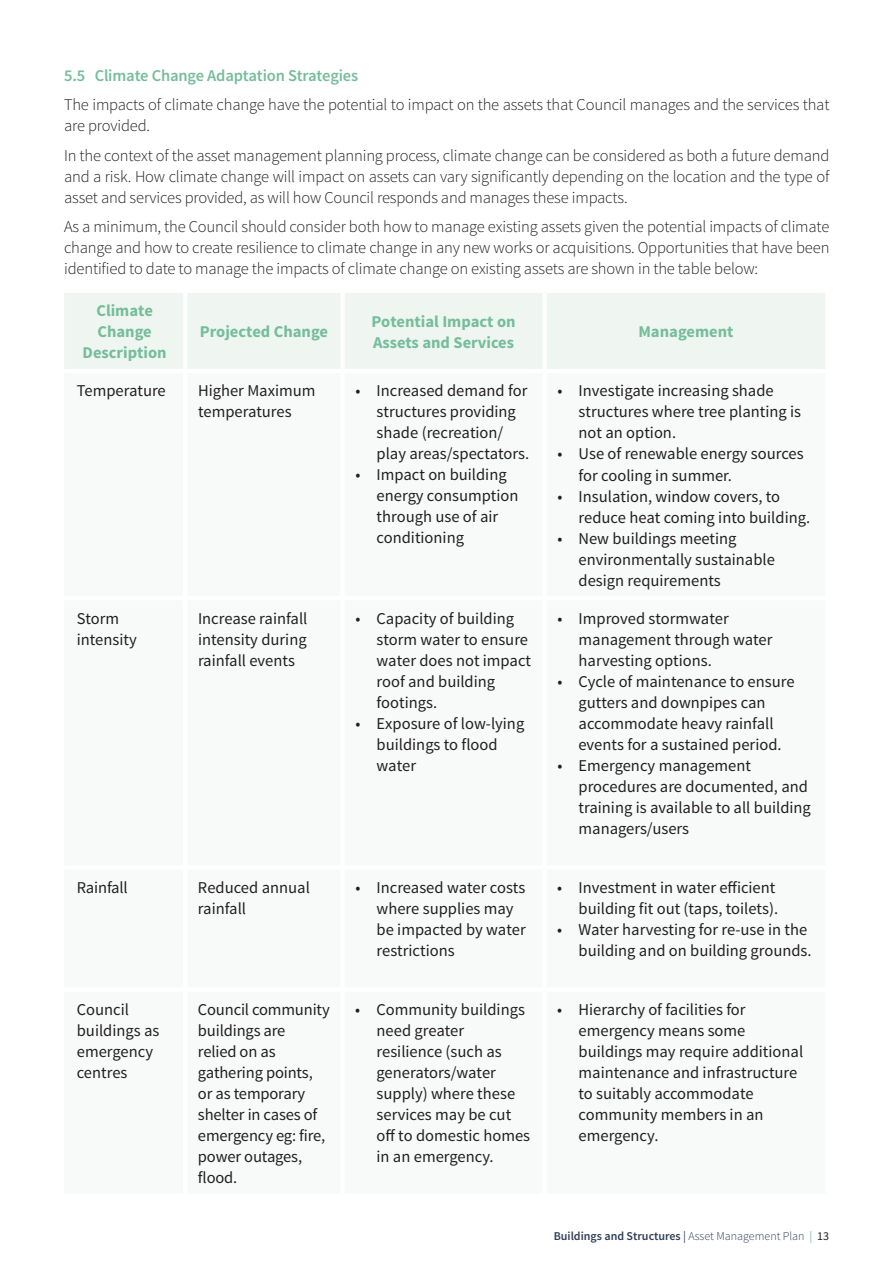
<style>
.page{position:relative;width:893px;height:1263px;background:#fff}
.page>*{position:absolute;margin:0;border:0;box-sizing:border-box;transform-origin:0 0}
.t1{font:16.5px/21px "Source Sans Pro";color:#231f20}
.t2{font:300 16.5px/21px "Source Sans Pro";letter-spacing:-.01em;color:#231f20;text-align:justify}
.t3{font:700 16.5px/21px "Source Sans Pro";color:#76bd9a;text-align:center}
.t4{font:600 16.5px "Source Sans Pro";letter-spacing:-.01em;color:#76bd9a}
.t5{font:600 12px "Source Sans Pro";color:#2d3d55}
.s1{font-weight:400}
.s2{font-weight:300}
.s3{font-weight:400;color:#76bd9a}
.s4{font-weight:400;color:#231f20}
</style>
<div class="page">
<div style="left:64px;top:293px;width:761px;height:76px;background:#eff6f2"></div>
<hr style="left:183px;top:293px;width:4px;height:76px;background:#fff">
<div style="left:340px;top:293px;width:5px;height:76px;background:#fff"></div>
<div style="left:542px;top:293px;width:5px;height:76px;background:#fff"></div>
<p class="t4" style="left:64px;top:65px;width:296px">5.5 Climate Change Adaptation Strategies</p>
<p class="t2" style="left:64px;top:94px;width:767px">The impacts of climate change have the potential to impact on the assets that Council manages and the services that are provided.</p>
<p class="t2" style="left:64px;top:145px;width:767px">In the context of the asset management planning process, climate change can be considered as both a future demand and a risk. How climate change will impact on assets can vary significantly depending on the location and the type of asset and services provided, as will how Council responds and manages these impacts.</p>
<p class="t2" style="left:64px;top:216px;width:767px">As a minimum, the Council should consider both how to manage existing assets given the potential impacts of climate change and how to create resilience to climate change in any new works or acquisitions. Opportunities that have been identified to date to manage the impacts of climate change on existing assets are shown in the table below:</p>
<p class="t3" style="left:83px;top:301px;width:86px">Climate<br>Change<br>Description</p>
<p class="t3" style="left:200px;top:322px;width:130px">Projected Change</p>
<p class="t3" style="left:372px;top:311px;width:145px;text-align:left">Potential Impact on<br>Assets and Services</p>
<p class="t3" style="left:638px;top:322px;width:97px">Management</p>
<p class="t1" style="left:77px;top:381px;width:91px">Temperature</p>
<p class="t1" style="left:198px;top:381px;width:119px">Higher Maximum temperatures</p>
<p class="t1" style="left:377px;top:381px;width:154px;text-indent:-21px">• Increased demand for structures providing shade (recreation/ play areas/spectators.</p>
<p class="t1" style="left:377px;top:465px;width:143px;text-indent:-21px">• Impact on building energy consumption through use of air conditioning</p>
<p class="t1" style="left:77px;top:608px;width:62px">Storm intensity</p>
<p class="t1" style="left:198px;top:608px;width:111px;text-align:justify">Increase rainfall intensity during rainfall events</p>
<p class="t1" style="left:377px;top:608px;width:156px;text-indent:-21px">• Capacity of building storm water to ensure water does not impact roof and building footings.</p>
<p class="t1" style="left:377px;top:713px;width:149px;text-indent:-21px">• Exposure of low-lying buildings to flood water</p>
<p class="t1" style="left:579px;top:381px;width:224px;text-indent:-21px">• Investigate increasing shade structures where tree planting is not an option.</p>
<p class="t1" style="left:579px;top:444px;width:227px;text-indent:-21px">• Use of renewable energy sources for cooling in summer.</p>
<p class="t1" style="left:579px;top:486px;width:233px;text-indent:-21px">• Insulation, window covers, to reduce heat coming into building.</p>
<p class="t1" style="left:579px;top:528px;width:198px;text-indent:-21px">• New buildings meeting environmentally sustainable design requirements</p>
<p class="t1" style="left:579px;top:608px;width:196px;text-indent:-21px">• Improved stormwater management through water harvesting options.</p>
<p class="t1" style="left:557px;top:671px;width:239px;text-align:center">• Cycle of maintenance to ensure gutters and downpipes can accommodate heavy rainfall events for a sustained period.</p>
<p class="t1" style="left:579px;top:755px;width:234px;text-indent:-21px">• Emergency management procedures are documented, and training is available to all building managers/users</p>
<p class="t1" style="left:77px;top:877px;width:53px">Rainfall</p>
<p class="t1" style="left:198px;top:877px;width:113px">Reduced annual rainfall</p>
<p class="t1" style="left:377px;top:877px;width:151px;text-indent:-21px">• Increased water costs where supplies may be impacted by water restrictions</p>
<p class="t1" style="left:557px;top:877px;width:222px;text-align:right">• Investment in water efficient building fit out (taps, toilets).</p>
<p class="t1" style="left:557px;top:919px;width:256px;text-align:right">• Water harvesting for re-use in the building and on building grounds.</p>
<p class="t1" style="left:77px;top:999px;width:84px">Council buildings as emergency centres</p>
<p class="t1" style="left:198px;top:999px;width:133px">Council community buildings are<br>relied on as gathering points, or as temporary shelter in cases of emergency eg: fire, power outages, flood.</p>
<p class="t1" style="left:377px;top:999px;width:155px;text-indent:-21px">• Community buildings need greater resilience (such as generators/water supply) where these services may be cut off to domestic homes in an emergency.</p>
<p class="t1" style="left:579px;top:999px;width:226px;text-indent:-21px">• Hierarchy of facilities for emergency means some buildings may require additional maintenance and infrastructure to suitably accommodate community members in an emergency.</p>
<p class="t5" style="left:554px;top:1228px;width:277px">Buildings and Structures <span class="s1">|</span> <span class="s2">Asset Management Plan</span> <span class="s3">|</span> <span class="s4">13</span></p>
</div>
